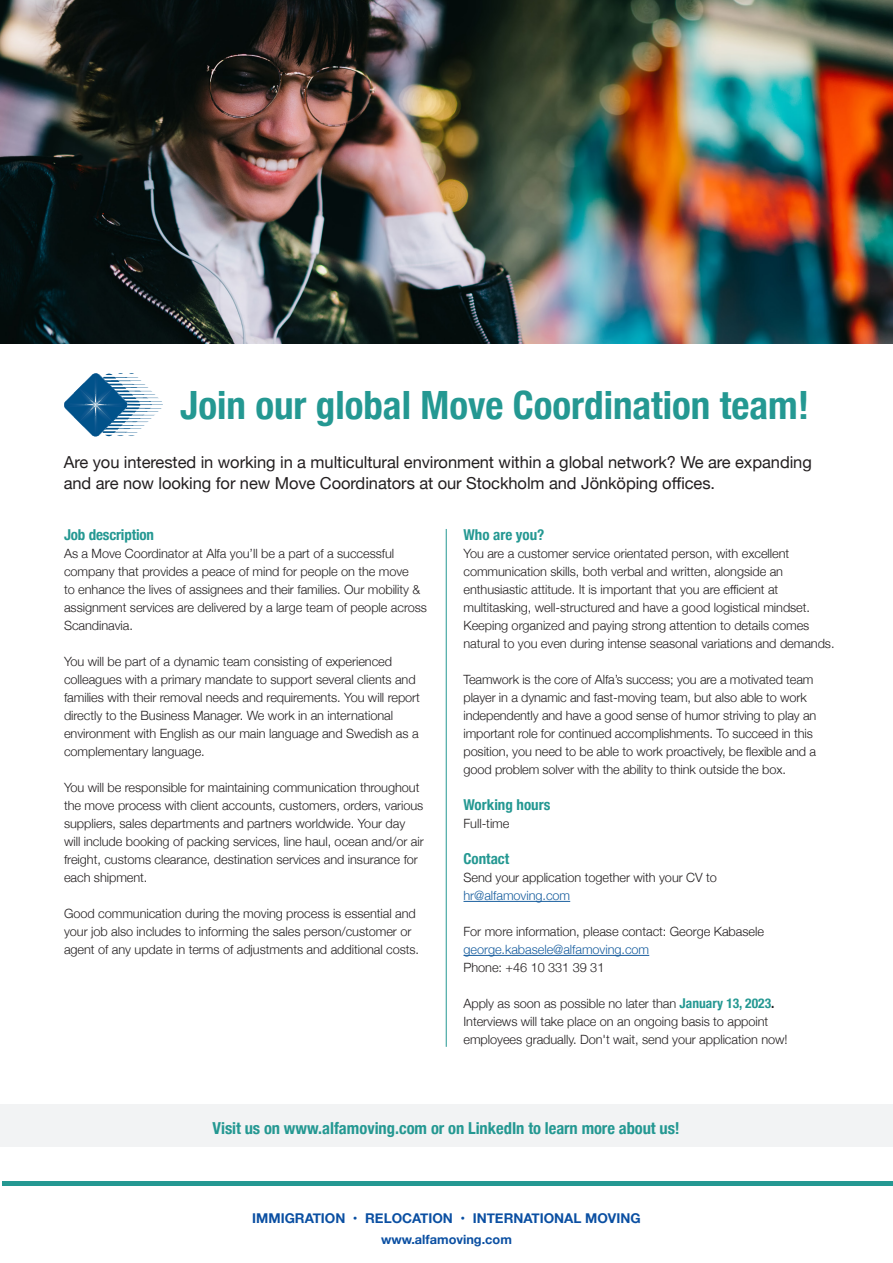
<style>
.page{position:relative;width:893px;height:1263px;background:#fff}
.page>*{position:absolute;margin:0;border:0;box-sizing:border-box;transform-origin:0 0}
.t1{font:700 condensed 39px "Helvetica Neue";color:#249892}
.t2{font:16.5px/21px "Helvetica Neue";letter-spacing:-.005em;color:#231f20}
.t3{font:700 condensed 16.5px "Helvetica Neue";letter-spacing:-.005em;color:#249892}
.t4{font:700 condensed 15px "Helvetica Neue";color:#249892}
.t5{font:700 13.5px "Helvetica Neue";color:#0a4fa2}
.t6{font:300 12.75px/18px "Helvetica Neue";letter-spacing:-.005em;color:#231f20}
.t7{font:300 12.75px "Helvetica Neue";letter-spacing:-.005em;color:#175d9e}
.t8{font:700 12.75px "Helvetica Neue";color:#0a4fa2}
.s1{font-weight:700;font-stretch:condensed;font-size:13.5px;color:#249892}
.s2{font-weight:700;font-stretch:condensed;font-size:13.5px}
</style>
<div class="page">
<div style="left:0;top:1104px;width:893px;height:43px;background:#f2f3f4"></div>
<img style="left:0;top:0;width:893px;height:343px">
<hr style="left:446px;top:529px;width:1px;height:518px;background:#249892">
<hr style="left:463px;top:901px;width:107px;height:1px;background:#175d9e">
<hr style="left:463px;top:955px;width:186px;height:1px;background:#175d9e">
<hr style="left:2px;top:1181px;width:891px;height:4px;background:#249892">
<svg style="left:64px;top:373px;width:99px;height:64px"></svg>
<p class="t1" style="left:180px;top:373px;width:630px">Join our global Move Coordination team!</p>
<p class="t2" style="left:64px;top:453px;width:750px">Are you interested in working in a multicultural environment within a global network? We are expanding and are now looking for new Move Coordinators at our Stockholm and Jönköping offices.</p>
<p class="t4" style="left:64px;top:522px;width:92px">Job description</p>
<p class="t6" style="left:64px;top:544px;width:364px">As a Move Coordinator at Alfa you’ll be a part of a successful company that provides a peace of mind for people on the move<br>to enhance the lives of assignees and their families. Our mobility &amp; assignment services are delivered by a large team of people across Scandinavia.</p>
<p class="t6" style="left:64px;top:652px;width:357px">You will be part of a dynamic team consisting of experienced colleagues with a primary mandate to support several clients and families with their removal needs and requirements. You will report directly to the Business Manager. We work in an international environment with English as our main language and Swedish as a complementary language.</p>
<p class="t6" style="left:64px;top:778px;width:361px">You will be responsible for maintaining communication throughout the move process with client accounts, customers, orders, various suppliers, sales departments and partners worldwide. Your day will include booking of packing services, line haul, ocean and/or air freight, customs clearance, destination services and insurance for each shipment.</p>
<p class="t6" style="left:64px;top:904px;width:357px">Good communication during the moving process is essential and your job also includes to informing the sales person/customer or agent of any update in terms of adjustments and additional costs.</p>
<p class="t4" style="left:463px;top:522px;width:83px">Who are you?</p>
<p class="t6" style="left:463px;top:544px;width:373px">You are a customer service orientated person, with excellent communication skills, both verbal and written, alongside an enthusiastic attitude. It is important that you are efficient at multitasking, well-structured and have a good logistical mindset.<br>Keeping organized and paying strong attention to details comes natural to you even during intense seasonal variations and demands.</p>
<p class="t6" style="left:463px;top:670px;width:354px">Teamwork is the core of Alfa’s success; you are a motivated team player in a dynamic and fast-moving team, but also able to work independently and have a good sense of humor striving to play an important role for continued accomplishments. To succeed in this position, you need to be able to work proactively, be flexible and a good problem solver with the ability to think outside the box.</p>
<p class="t4" style="left:463px;top:792px;width:88px">Working hours</p>
<p class="t6" style="left:463px;top:814px;width:47px">Full-time</p>
<p class="t4" style="left:463px;top:846px;width:47px">Contact</p>
<p class="t6" style="left:463px;top:868px;width:255px">Send your application together with your CV to</p>
<p class="t7" style="left:463px;top:885px;width:108px">hr@alfamoving.com</p>
<p class="t6" style="left:463px;top:922px;width:302px">For more information, please contact: George Kabasele</p>
<p class="t7" style="left:463px;top:939px;width:187px">george.kabasele@alfamoving.com</p>
<p class="t6" style="left:463px;top:958px;width:142px">Phone: +46 10 331 39 31</p>
<p class="t6" style="left:463px;top:994px;width:312px">Apply as soon as possible no later than <span class="s1">January 13, 2023</span><span class="s2">.</span></p>
<p class="t6" style="left:463px;top:1012px;width:306px">Interviews will take place on an ongoing basis to appoint</p>
<p class="t6" style="left:463px;top:1030px;width:326px">employees gradually. Don't wait, send your application now!</p>
<p class="t3" style="left:213px;top:1114px;width:469px">Visit us on www.alfamoving.com or on LinkedIn to learn more about us!</p>
<p class="t5" style="left:252px;top:1207px;width:390px">IMMIGRATION • RELOCATION • INTERNATIONAL MOVING</p>
<p class="t8" style="left:381px;top:1229px;width:132px">www.alfamoving.com</p>
</div>
